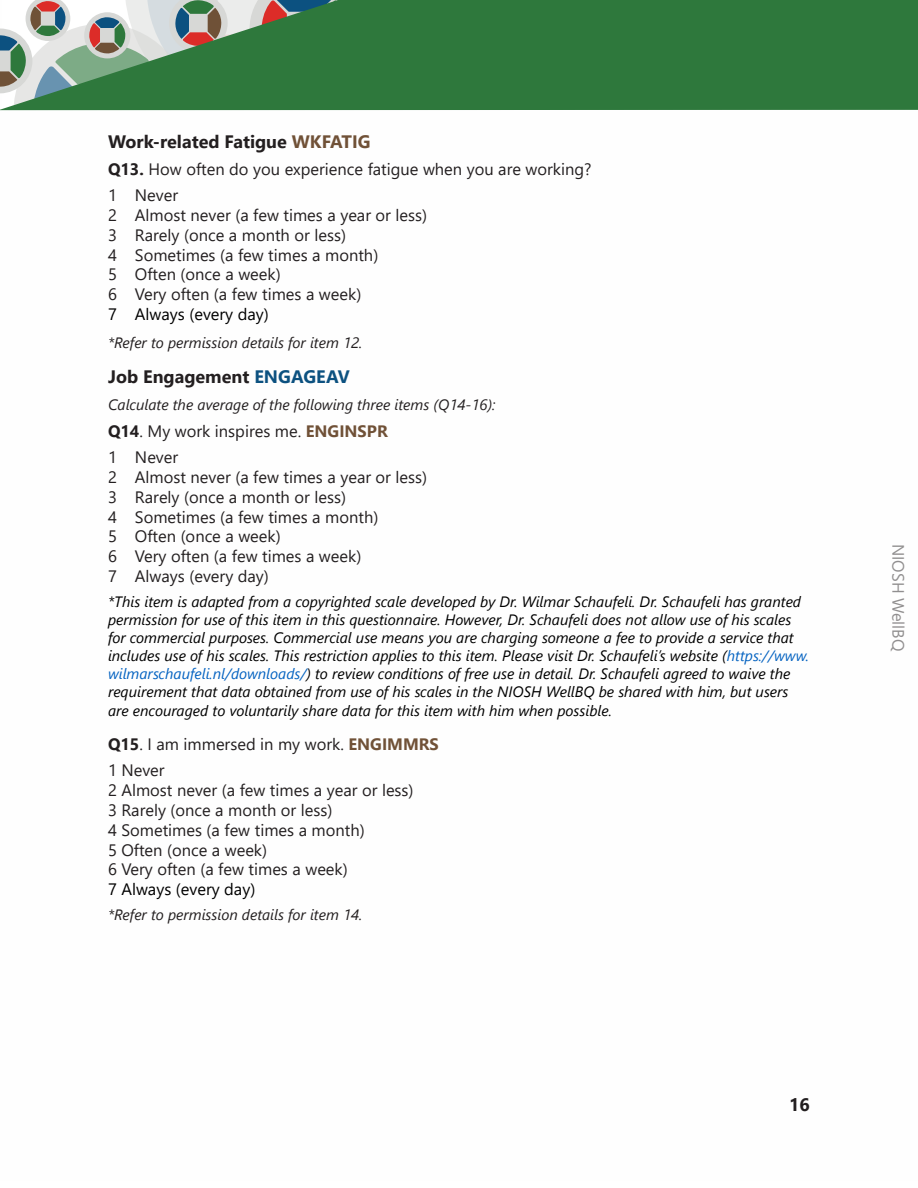
<style>
.page{position:relative;width:918px;height:1188px;background:#fff}
.page>*{position:absolute;margin:0;border:0;box-sizing:border-box;transform-origin:0 0}
.t1{font:700 18px "Segoe UI";color:#231f20}
.Body{font:16.5px "Segoe UI";color:#231f20}
.Body-2{font:16.5px "Segoe UI";color:#000}
.below_info{font:16.5px "Segoe UI";color:#231f20}
.below_info-2{font:italic 15px/18px "Segoe UI";color:#000}
.below_info-3{font:italic 15px "Segoe UI";color:#231f20}
.s1{color:#705137}
.s2{font-weight:700}
.s3{color:#0c5180}
.s4{font-weight:700;color:#705137}
.s5{color:#0563c1}
</style>
<div class="page">
<svg style="left:0;top:110px;width:379px;height:1px"></svg>
<svg style="left:0;top:0;width:918px;height:110px;background:#478452"></svg>
<h3 class="t1" style="left:108px;top:125px;width:264px">Work-related Fatigue <span class="s1">WKFATIG</span></h3>
<p class="Body" style="left:108px;top:153px;width:485px"><span class="s2">Q13.</span> How often do you experience fatigue when you are working?</p>
<p class="Body" style="left:108px;top:180px;width:72px">1 Never</p>
<p class="Body" style="left:108px;top:200px;width:321px">2 Almost never (a few times a year or less)</p>
<p class="Body" style="left:108px;top:219px;width:239px">3 Rarely (once a month or less)</p>
<p class="Body" style="left:108px;top:239px;width:272px">4 Sometimes (a few times a month)</p>
<p class="Body" style="left:108px;top:259px;width:174px">5 Often (once a week)</p>
<p class="Body" style="left:108px;top:279px;width:255px">6 Very often (a few times a week)</p>
<p class="Body-2" style="left:108px;top:299px;width:162px">7 Always (every day)</p>
<p class="below_info-3" style="left:108px;top:329px;width:256px">*Refer to permission details for item 12.</p>
<h3 class="t1" style="left:108px;top:360px;width:243px">Job Engagement <span class="s3">ENGAGEAV</span></h3>
<p class="below_info-3" style="left:108px;top:391px;width:389px">Calculate the average of the following three items (Q14-16):</p>
<p class="Body" style="left:108px;top:415px;width:281px"><span class="s2">Q14</span>. My work inspires me. <span class="s4">ENGINSPR</span></p>
<p class="Body" style="left:108px;top:442px;width:72px">1 Never</p>
<p class="Body" style="left:108px;top:461px;width:321px">2 Almost never (a few times a year or less)</p>
<p class="Body" style="left:108px;top:481px;width:240px">3 Rarely (once a month or less)</p>
<p class="Body" style="left:108px;top:501px;width:272px">4 Sometimes (a few times a month)</p>
<p class="Body" style="left:108px;top:521px;width:174px">5 Often (once a week)</p>
<p class="Body" style="left:108px;top:541px;width:255px">6 Very often (a few times a week)</p>
<p class="Body" style="left:108px;top:560px;width:162px">7 Always (every day)</p>
<p class="below_info-2" style="left:108px;top:590px;width:703px">*This item is adapted from a copyrighted scale developed by Dr. Wilmar Schaufeli. Dr. Schaufeli has granted permission for use of this item in this questionnaire. However, Dr. Schaufeli does not allow use of his scales for commercial purposes. Commercial use means you are charging someone a fee to provide a service that includes use of his scales. This restriction applies to this item. Please visit Dr. Schaufeli’s website (<span class="s5">https://www. wilmarschaufeli.nl/downloads/</span>) to review conditions of free use in detail. Dr. Schaufeli agreed to waive the requirement that data obtained from use of his scales in the NIOSH WellBQ be shared with him, but users</p>
<p class="below_info-2" style="left:108px;top:700px;width:505px">are encouraged to voluntarily share data for this item with him when possible.</p>
<p class="below_info" style="left:108px;top:728px;width:332px"><span class="s2">Q15</span>. I am immersed in my work. <span class="s4">ENGIMMRS</span></p>
<p class="Body" style="left:108px;top:755px;width:58px">1 Never</p>
<p class="Body" style="left:108px;top:775px;width:307px">2 Almost never (a few times a year or less)</p>
<p class="Body" style="left:108px;top:794px;width:226px">3 Rarely (once a month or less)</p>
<p class="Body" style="left:108px;top:814px;width:258px">4 Sometimes (a few times a month)</p>
<p class="Body" style="left:108px;top:834px;width:161px">5 Often (once a week)</p>
<p class="Body" style="left:108px;top:854px;width:241px">6 Very often (a few times a week)</p>
<p class="Body-2" style="left:108px;top:874px;width:149px">7 Always (every day)</p>
<p class="below_info-3" style="left:108px;top:900px;width:256px">*Refer to permission details for item 14.</p>
<p class="t1" style="left:789px;top:1088px;width:22px">16</p>
<p class="Body" style="left:914px;top:544px;width:109px;rotate:90deg">NIOSH WellBQ</p>
</div>
